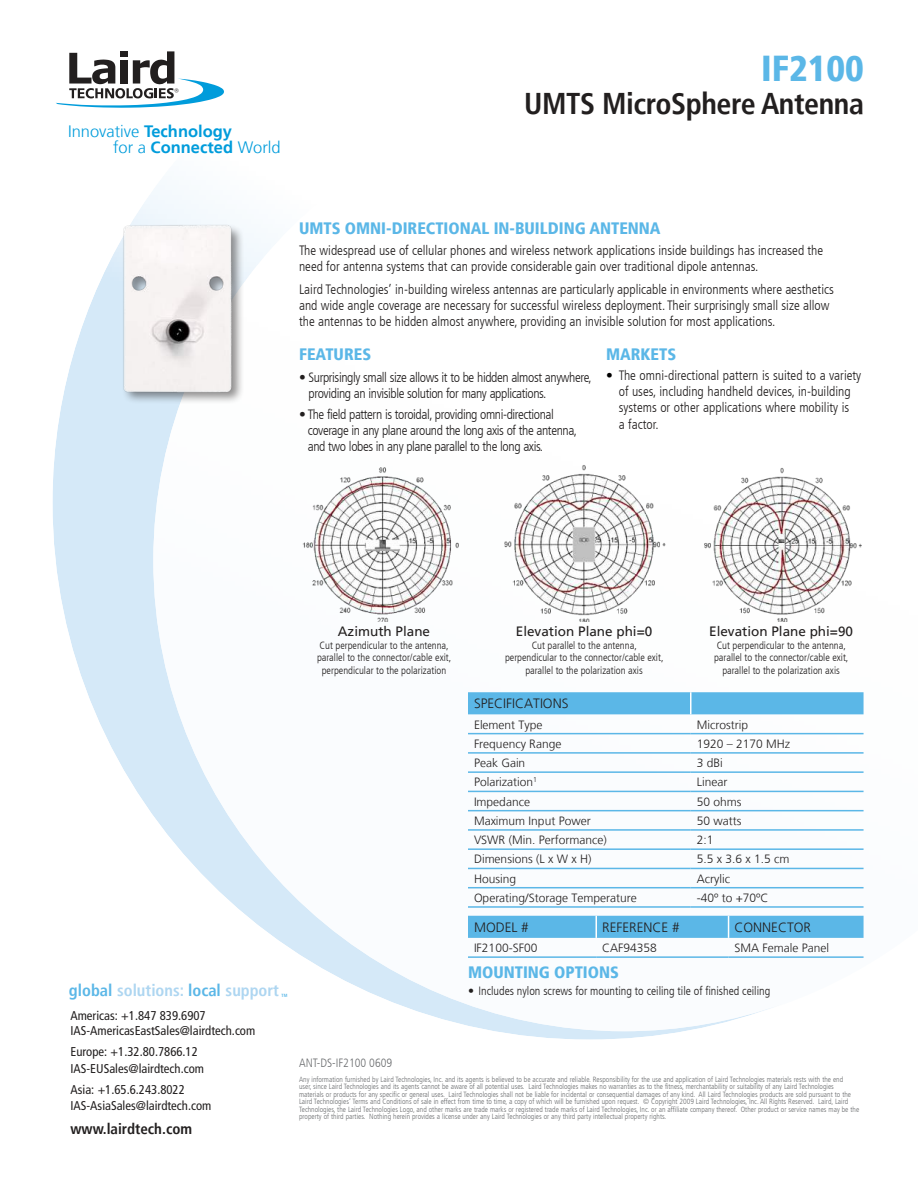
<style>
.page{position:relative;width:918px;height:1188px;background:#fff}
.page>*{position:absolute;margin:0;border:0;box-sizing:border-box;transform-origin:0 0}
.t1{font:900 condensed 36px "Frutiger LT";color:#5bb7e7}
.t2{font:700 condensed 30px "Frutiger LT";letter-spacing:-.015em;color:#221f1f}
.t3{font:900 condensed 16.5px "Frutiger LT";color:#5bb7e7}
.t4{font:300 16.5px/16.5px "Frutiger LT";color:#009cdb}
.t5{font:700 condensed 16.5px "Frutiger LT";color:#aed6f1}
.t6{font:700 condensed 15px "Frutiger LT";color:#221f1f}
.t7{font:300 condensed 13.5px/16.2px "Frutiger LT";color:#221f1f}
.t8{font:300 condensed 13.5px/16.2px "Frutiger LT";letter-spacing:-.03em;color:#221f1f}
.t9{font:13.5px "Frutiger LT";color:#221f1f}
.t10{font:300 13.5px "Frutiger LT";color:#221f1f}
.t11{font:condensed 12.75px/15.3px "Frutiger LT";color:#221f1f}
.t12{font:300 12px "Frutiger LT";color:#221f1f}
.t13{font:300 condensed 12px "Frutiger LT";color:#221f1f}
.t14{font:300 condensed 12px "Frutiger LT";color:#6c6e70}
.t15{font:300 condensed 10.5px/12.6px "Frutiger LT";color:#221f1f;text-align:center}
.t16{font:300 condensed 7.5px/7.5px "Frutiger LT";color:#6c6e70}
.t17{font:700 condensed 4.5px "Frutiger LT";color:#5bb7e7}
.s1{font-weight:700}
.s2{color:#000}
.s3{color:#5bb7e7}
</style>
<div class="page">
<img style="left:52px;top:185px;width:812px;height:855px">
<svg style="left:56px;top:51px;width:168px;height:57px"></svg>
<img style="left:93px;top:208px;width:162px;height:201px">
<img style="left:299px;top:463px;width:565px;height:159px">
<div style="left:468px;top:692px;width:396px;height:22px;background:#5bb7e7"></div>
<hr style="left:690px;top:692px;width:2px;height:22px;background:#fff">
<hr style="left:468px;top:733px;width:223px;height:1px;background:#5bb7e7">
<hr style="left:691px;top:733px;width:173px;height:1px;background:#5bb7e7">
<hr style="left:468px;top:752px;width:223px;height:2px;background:#5bb7e7">
<hr style="left:691px;top:752px;width:173px;height:2px;background:#5bb7e7">
<hr style="left:468px;top:771px;width:223px;height:2px;background:#5bb7e7">
<hr style="left:691px;top:771px;width:173px;height:2px;background:#5bb7e7">
<hr style="left:468px;top:791px;width:223px;height:1px;background:#5bb7e7">
<hr style="left:691px;top:791px;width:173px;height:1px;background:#5bb7e7">
<hr style="left:468px;top:810px;width:223px;height:1px;background:#5bb7e7">
<hr style="left:691px;top:810px;width:173px;height:1px;background:#5bb7e7">
<hr style="left:468px;top:829px;width:223px;height:2px;background:#5bb7e7">
<hr style="left:691px;top:829px;width:173px;height:2px;background:#5bb7e7">
<hr style="left:468px;top:848px;width:223px;height:2px;background:#5bb7e7">
<hr style="left:691px;top:848px;width:173px;height:2px;background:#5bb7e7">
<hr style="left:468px;top:868px;width:223px;height:1px;background:#5bb7e7">
<hr style="left:691px;top:868px;width:173px;height:1px;background:#5bb7e7">
<hr style="left:468px;top:887px;width:223px;height:1px;background:#5bb7e7">
<hr style="left:691px;top:887px;width:173px;height:1px;background:#5bb7e7">
<hr style="left:468px;top:906px;width:223px;height:2px;background:#5bb7e7">
<hr style="left:691px;top:906px;width:173px;height:2px;background:#5bb7e7">
<div style="left:468px;top:916px;width:396px;height:22px;background:#5bb7e7"></div>
<hr style="left:468px;top:956px;width:128px;height:2px;background:#5bb7e7">
<hr style="left:596px;top:956px;width:133px;height:2px;background:#5bb7e7">
<hr style="left:729px;top:956px;width:135px;height:2px;background:#5bb7e7">
<h3 class="t4" style="left:113px;top:124px;width:169px;text-indent:-45px">Innovative <span class="s1">Technology<br></span>for a <span class="s1">Connected</span> World</h3>
<h1 class="t1" style="left:761px;top:48px;width:104px">IF2100</h1>
<h2 class="t2" style="left:524px;top:92px;width:341px">UMTS MicroSphere Antenna</h2>
<h3 class="t3" style="left:299px;top:219px;width:363px">UMTS OMNI-DIRECTIONAL IN-BUILDING ANTENNA</h3>
<h3 class="t7" style="left:299px;top:243px;width:526px">The widespread use of cellular phones and wireless network applications inside buildings has increased the need for antenna systems that can provide considerable gain over traditional dipole antennas.</h3>
<p class="t7" style="left:299px;top:282px;width:536px">Laird Technologies’ in-building wireless antennas are particularly applicable in environments where aesthetics and wide angle coverage are necessary for successful wireless deployment. Their surprisingly small size allow the antennas to be hidden almost anywhere, providing an invisible solution for most applications.</p>
<h3 class="t3" style="left:299px;top:344px;width:74px">FEATURES</h3>
<h3 class="t8" style="left:309px;top:370px;width:285px;text-indent:-10px">• Surprisingly small size allows it to be hidden almost anywhere, providing an invisible solution for many applications.</h3>
<h3 class="t8" style="left:308px;top:406px;width:271px;text-indent:-9px">• The field pattern is toroidal, providing omni-directional coverage in any plane around the long axis of the antenna, and two lobes in any plane parallel to the long axis.</h3>
<h3 class="t3" style="left:606px;top:344px;width:72px">MARKETS</h3>
<h3 class="t7" style="left:619px;top:368px;width:244px;text-indent:-13px"><span class="s2">•</span> The omni-directional pattern is suited to a variety of uses, including handheld devices, in-building systems or other applications where mobility is<br>a factor.</h3>
<h3 class="t5" style="left:69px;top:984px;width:212px"><span class="s3">global</span> solutions: <span class="s3">local</span> support</h3>
<p class="t17" style="left:282px;top:993px;width:7px">TM</p>
<h3 class="t11" style="left:70px;top:1009px;width:186px">Americas: +1.847 839.6907<br>IAS-AmericasEastSales@lairdtech.com</h3>
<h3 class="t11" style="left:70px;top:1044px;width:135px;line-height:17.4px">Europe: +1.32.80.7866.12<br>IAS-EUSales@lairdtech.com</h3>
<h3 class="t11" style="left:70px;top:1082px;width:142px;line-height:16.2px">Asia: +1.65.6.243.8022<br>IAS-AsiaSales@lairdtech.com</h3>
<h3 class="t6" style="left:70px;top:1122px;width:123px">www.lairdtech.com</h3>
<h3 class="t9" style="left:338px;top:626px;width:94px">Azimuth Plane</h3>
<h3 class="t15" style="left:317px;top:640px;width:136px">Cut perpendicular to the antenna, parallel to the connector/cable exit, perpendicular to the polarization</h3>
<h3 class="t9" style="left:516px;top:626px;width:138px">Elevation Plane phi=0</h3>
<h3 class="t15" style="left:505px;top:640px;width:160px">Cut parallel to the antenna, perpendicular to the connector/cable exit, parallel to the polarization axis</h3>
<h3 class="t9" style="left:709px;top:626px;width:145px">Elevation Plane phi=90</h3>
<h3 class="t15" style="left:714px;top:640px;width:136px">Cut perpendicular to the antenna, parallel to the connector/cable exit, parallel to the polarization axis</h3>
<h3 class="t10" style="left:474px;top:698px;width:96px">SpecIfIcatIonS</h3>
<h3 class="t12" style="left:474px;top:719px;width:70px">element type</h3>
<h3 class="t12" style="left:697px;top:719px;width:53px">Microstrip</h3>
<h3 class="t12" style="left:474px;top:739px;width:89px">frequency Range</h3>
<h3 class="t12" style="left:697px;top:739px;width:95px">1920 – 2170 MHz</h3>
<h3 class="t12" style="left:474px;top:758px;width:53px">peak Gain</h3>
<h3 class="t12" style="left:697px;top:758px;width:28px">3 dBi</h3>
<h3 class="t12" style="left:474px;top:777px;width:65px">polarization<sup>1</sup></h3>
<h3 class="t12" style="left:697px;top:777px;width:32px">Linear</h3>
<h3 class="t12" style="left:474px;top:796px;width:58px">Impedance</h3>
<h3 class="t12" style="left:697px;top:796px;width:46px">50 ohms</h3>
<h3 class="t12" style="left:474px;top:816px;width:118px">Maximum Input power</h3>
<h3 class="t12" style="left:697px;top:816px;width:46px">50 watts</h3>
<h3 class="t12" style="left:474px;top:835px;width:134px">VSWR (Min. performance)</h3>
<h3 class="t12" style="left:697px;top:835px;width:18px">2:1</h3>
<h3 class="t12" style="left:474px;top:854px;width:119px">Dimensions (L x W x H)</h3>
<h3 class="t12" style="left:697px;top:854px;width:94px">5.5 x 3.6 x 1.5 cm</h3>
<h3 class="t12" style="left:474px;top:873px;width:44px">Housing</h3>
<h3 class="t12" style="left:697px;top:873px;width:35px">acrylic</h3>
<h3 class="t12" style="left:474px;top:893px;width:164px">operating/Storage temperature</h3>
<h3 class="t12" style="left:697px;top:893px;width:73px">-40º to +70ºc</h3>
<h3 class="t10" style="left:474px;top:922px;width:56px">MoDeL #</h3>
<h3 class="t10" style="left:602px;top:922px;width:79px">RefeRence #</h3>
<h3 class="t10" style="left:735px;top:922px;width:78px">connectoR</h3>
<h3 class="t12" style="left:474px;top:943px;width:65px">If2100-Sf00</h3>
<h3 class="t12" style="left:602px;top:943px;width:56px">caf94358</h3>
<h3 class="t12" style="left:735px;top:943px;width:96px">SMa female panel</h3>
<h3 class="t3" style="left:468px;top:963px;width:152px">MOUNTING OPTIONS</h3>
<h3 class="t13" style="left:468px;top:984px;width:304px">• Includes nylon screws for mounting to ceiling tile of 昀椀nished ceiling</h3>
<h3 class="t14" style="left:299px;top:1056px;width:95px">ANT-DS-IF2100 0609</h3>
<p class="t16" style="left:299px;top:1075px;width:562px">Any information furnished by Laird Technologies, Inc. and its agents is believed to be accurate and reliable. Responsibility for the use and application of Laird Technologies materials rests with the end<br>user, since Laird Technologies and its agents cannot be aware of all potential uses. Laird Technologies makes no warranties as to the fitness, merchantability or suitability of any Laird Technologies materials or products for any specific or general uses. Laird Technologies shall not be liable for incidental or consequential damages of any kind. All Laird Technologies products are sold pursuant to the Laird Technologies’ Terms and Conditions of sale in effect from time to time, a copy of which will be furnished upon request. © Copyright 2009 Laird Technologies, Inc. All Rights Reserved. Laird, Laird Technologies, the Laird Technologies Logo, and other marks are trade marks or registered trade marks of Laird Technologies, Inc. or an affiliate company thereof. Other product or service names may be the property of third parties. Nothing herein provides a license under any Laird Technologies or any third party intellectual property rights.</p>
</div>
